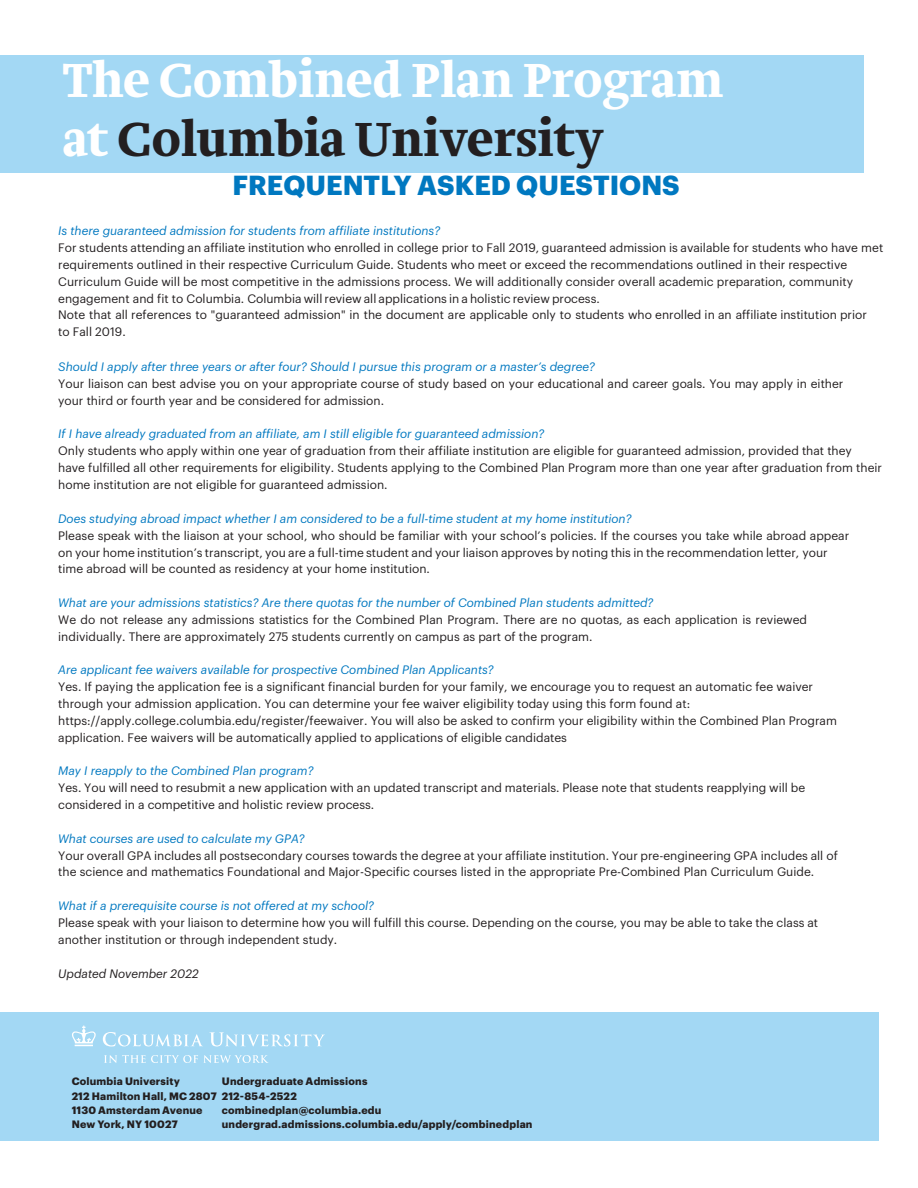
<style>
.page{position:relative;width:918px;height:1188px;background:#fff}
.page>*{position:absolute;margin:0;border:0;box-sizing:border-box;transform-origin:0 0}
.t1{font:700 49.5px/59.4px "Brioni Std";color:#fff}
.t2{font:700 27px "Graphik";color:#0078c0}
.t3{font:12px/16.8px "Graphik";color:#231f20}
.t4{font:italic 12px "Graphik";color:#231f20}
.t5{font:700 10.5px/14.2px "Graphik";letter-spacing:.02em;color:#231f20}
.s1{color:#231f20}
.s2{font-style:italic;color:#0078c0}
.s3{font-style:italic;color:#0078c1}
</style>
<div class="page">
<div style="left:0;top:1012px;width:879px;height:129px;background:#a3d8f4"></div>
<svg style="left:103px;top:1032px;width:99px;height:14px"></svg>
<svg style="left:209px;top:1032px;width:116px;height:14px"></svg>
<svg style="left:104px;top:1055px;width:165px;height:8px"></svg>
<svg style="left:72px;top:1026px;width:24px;height:20px"></svg>
<div style="left:0;top:55px;width:864px;height:118px;background:#a3d8f4"></div>
<p class="t1" style="left:63px;top:51px;width:662px">The Combined Plan Program at <span class="s1">Columbia University</span></p>
<p class="t2" style="left:232px;top:165px;width:449px">FREQUENTLY ASKED QUESTIONS</p>
<p class="t3" style="left:58px;top:221px;width:827px"><span class="s2">Is there guaranteed admission for students from affiliate institutions?<br></span>For students attending an affiliate institution who enrolled in college prior to Fall 2019, guaranteed admission is available for students who have met requirements outlined in their respective Curriculum Guide. Students who meet or exceed the recommendations outlined in their respective Curriculum Guide will be most competitive in the admissions process. We will additionally consider overall academic preparation, community engagement and fit to Columbia. Columbia will review all applications in a holistic review process.<br>Note that all references to "guaranteed admission" in the document are applicable only to students who enrolled in an affiliate institution prior<br>to Fall 2019.</p>
<p class="t3" style="left:58px;top:358px;width:787px"><span class="s2">Should I apply after three years or after four? Should I pursue this program or a master’s degree?<br></span>Your liaison can best advise you on your appropriate course of study based on your educational and career goals. You may apply in either your third or fourth year and be considered for admission.</p>
<p class="t3" style="left:58px;top:425px;width:825px"><span class="s3">If I have already graduated from an affiliate, am I still eligible for guaranteed admission?<br></span>Only students who apply within one year of graduation from their affiliate institution are eligible for guaranteed admission, provided that they<br>have fulfilled all other requirements for eligibility. Students applying to the Combined Plan Program more than one year after graduation from their home institution are not eligible for guaranteed admission.</p>
<p class="t3" style="left:58px;top:509px;width:792px"><span class="s2">Does studying abroad impact whether I am considered to be a full-time student at my home institution?<br></span>Please speak with the liaison at your school, who should be familiar with your school’s policies. If the courses you take while abroad appear on your home institution’s transcript, you are a full-time student and your liaison approves by noting this in the recommendation letter, your time abroad will be counted as residency at your home institution.</p>
<p class="t3" style="left:58px;top:593px;width:750px"><span class="s2">What are your admissions statistics? Are there quotas for the number of Combined Plan students admitted?<br></span>We do not release any admissions statistics for the Combined Plan Program. There are no quotas, as each application is reviewed individually. There are approximately 275 students currently on campus as part of the program.</p>
<p class="t3" style="left:58px;top:660px;width:780px"><span class="s2">Are applicant fee waivers available for prospective Combined Plan Applicants?<br></span>Yes. If paying the application fee is a significant financial burden for your family, we encourage you to request an automatic fee waiver through your admission application. You can determine your fee waiver eligibility today using this form found at: https://apply.college.columbia.edu/register/feewaiver. You will also be asked to confirm your eligibility within the Combined Plan Program application. Fee waivers will be automatically applied to applications of eligible candidates</p>
<p class="t3" style="left:58px;top:762px;width:748px"><span class="s2">May I reapply to the Combined Plan program?<br></span>Yes. You will need to resubmit a new application with an updated transcript and materials. Please note that students reapplying will be considered in a competitive and holistic review process.</p>
<p class="t3" style="left:58px;top:829px;width:781px"><span class="s2">What courses are used to calculate my GPA?<br></span>Your overall GPA includes all postsecondary courses towards the degree at your affiliate institution. Your pre-engineering GPA includes all of the science and mathematics Foundational and Major-Specific courses listed in the appropriate Pre-Combined Plan Curriculum Guide.</p>
<p class="t3" style="left:58px;top:896px;width:761px"><span class="s2">What if a prerequisite course is not offered at my school?<br></span>Please speak with your liaison to determine how you will fulfill this course. Depending on the course, you may be able to take the class at another institution or through independent study.</p>
<p class="t4" style="left:58px;top:964px;width:142px">Updated November 2022</p>
<p class="t5" style="left:222px;top:1073px;width:312px">Undergraduate Admissions<br>212-854-2522<br>combinedplan@columbia.edu undergrad.admissions.columbia.edu/apply/combinedplan</p>
<p class="t5" style="left:72px;top:1073px;width:147px">Columbia University<br>212 Hamilton Hall, MC 2807</p>
<p class="t5" style="left:72px;top:1102px;width:132px">1130 Amsterdam Avenue</p>
<p class="t5" style="left:72px;top:1116px;width:108px">New York, NY 10027</p>
</div>
